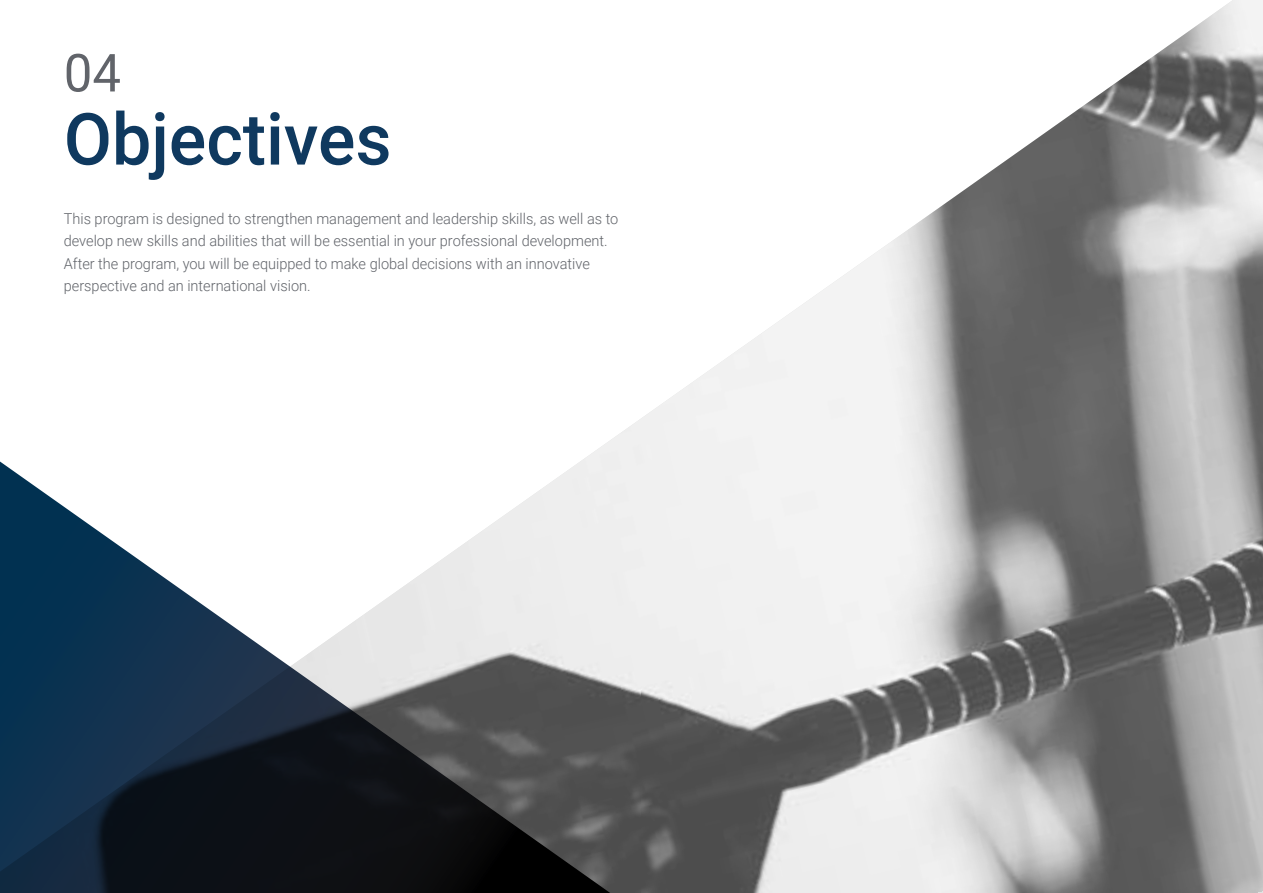
<style>
.page{position:relative;width:1263px;height:893px;background:#fff}
.page>*{position:absolute;margin:0;border:0;box-sizing:border-box;transform-origin:0 0}
.t1{font:500 72px "Roboto";color:#0f395f}
.t2{font:52.5px "Roboto";color:#61646a}
.t3{font:300 15px/22.5px "Roboto";color:#61646a}
</style>
<div class="page">
<img style="left:603px;top:0;width:660px;height:893px">
<svg style="left:0;top:446px;width:640px;height:447px"></svg>
<h2 class="t2" style="left:64px;top:36px;width:59px">04</h2>
<h1 class="t1" style="left:64px;top:89px;width:329px">Objectives</h1>
<p class="t3" style="left:64px;top:207px;width:556px">This program is designed to strengthen management and leadership skills, as well as to develop new skills and abilities that will be essential in your professional development.<br>After the program, you will be equipped to make global decisions with an innovative perspective and an international vision.</p>
</div>
